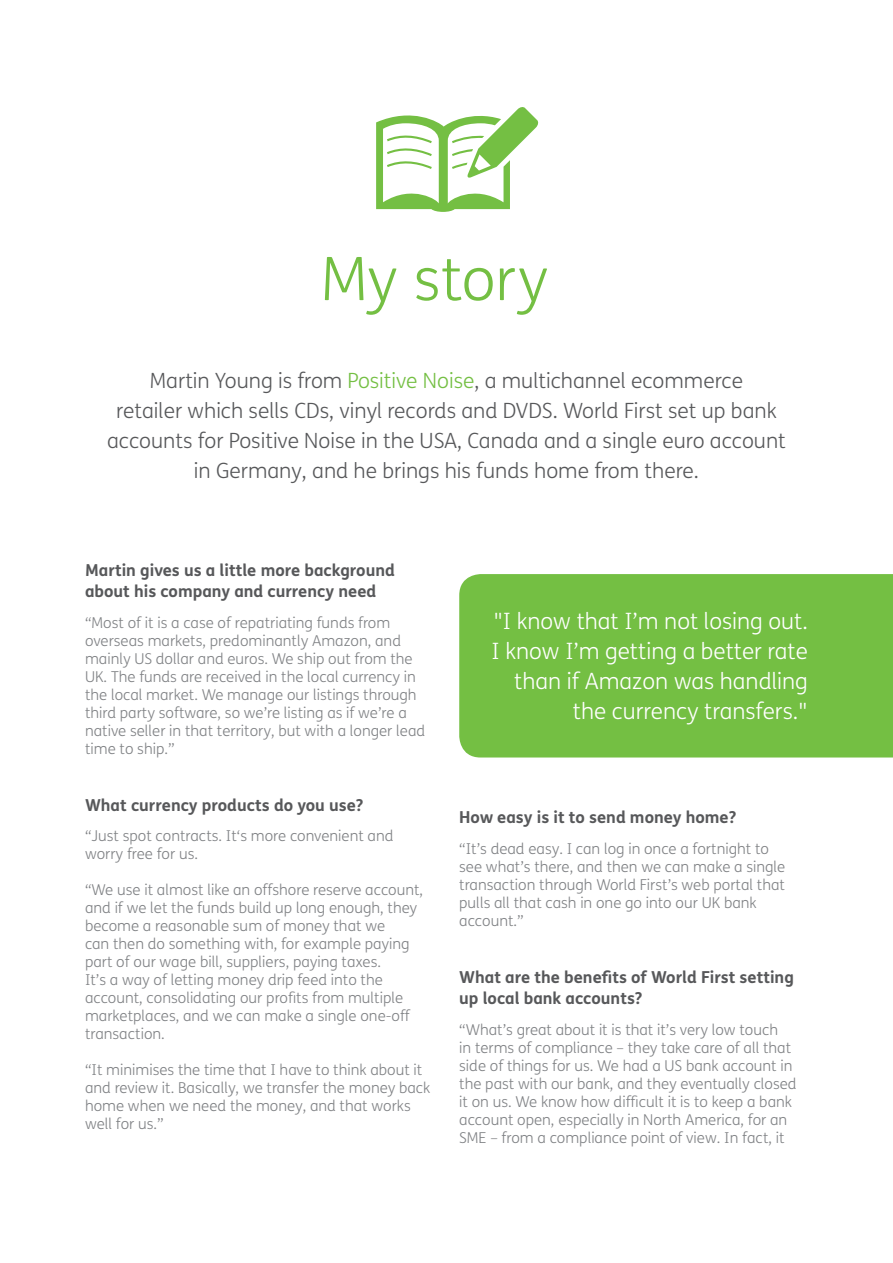
<style>
.page{position:relative;width:893px;height:1263px;background:#fff}
.page>*{position:absolute;margin:0;border:0;box-sizing:border-box;transform-origin:0 0}
.t1{font:300 60px "FS Me";letter-spacing:-.005em;color:#74bf43}
.t2{font:300 22.5px/30px "FS Me";color:#fff;text-align:right}
.t3{font:300 21px/30px "FS Me";color:#57585a;text-align:center}
.t4{font:700 16.5px/21px "FS Me";color:#57585a}
.t5{font:300 15px/18px "FS Me";color:#808285}
.s1{color:#74bf43}
</style>
<div class="page">
<svg style="left:376px;top:107px;width:163px;height:105px"></svg>
<div style="left:459px;top:574px;width:434px;height:183px;background:#74bf43"></div>
<h1 class="t1" style="left:321px;top:238px;width:229px">My story</h1>
<p class="t3" style="left:107px;top:365px;width:680px">Martin Young is from <span class="s1">Positive Noise</span>, a multichannel ecommerce<br>retailer which sells CDs, vinyl records and DVDS. World First set up bank accounts for Positive Noise in the USA, Canada and a single euro account in Germany, and he brings his funds home from there.</p>
<p class="t4" style="left:85px;top:559px;width:311px">Martin gives us a little more background about his company and currency need</p>
<p class="t5" style="left:85px;top:613px;width:342px">“Most of it is a case of repatriating funds from overseas markets, predominantly Amazon, and mainly US dollar and euros. We ship out from the UK. The funds are received in the local currency in the local market. We manage our listings through third party software, so we’re listing as if we’re a native seller in that territory, but with a longer lead time to ship.”</p>
<p class="t4" style="left:85px;top:793px;width:280px">What currency products do you use?</p>
<p class="t5" style="left:85px;top:827px;width:310px">“Just spot contracts. It‘s more convenient and worry free for us.</p>
<p class="t5" style="left:85px;top:881px;width:340px">“We use it almost like an offshore reserve account, and if we let the funds build up long enough, they become a reasonable sum of money that we<br>can then do something with, for example paying part of our wage bill, suppliers, paying taxes.<br>It’s a way of letting money drip feed into the account, consolidating our profits from multiple marketplaces, and we can make a single one-off transaction.</p>
<p class="t5" style="left:85px;top:1061px;width:347px">“It minimises the time that I have to think about it and review it. Basically, we transfer the money back home when we need the money, and that works well for us.”</p>
<h2 class="t2" style="left:492px;top:606px;width:318px">"I know that I’m not losing out.<br>I know I’m getting a better rate than if Amazon was handling the currency transfers."</h2>
<p class="t4" style="left:459px;top:806px;width:278px">How easy is it to send money home?</p>
<p class="t5" style="left:459px;top:839px;width:328px">“It’s dead easy. I can log in once a fortnight to see what’s there, and then we can make a single transaction through World First’s web portal that pulls all that cash in one go into our UK bank account.”</p>
<p class="t4" style="left:459px;top:966px;width:336px">What are the benefits of World First setting up local bank accounts?</p>
<p class="t5" style="left:459px;top:1020px;width:339px">“What’s great about it is that it’s very low touch<br>in terms of compliance – they take care of all that side of things for us. We had a US bank account in the past with our bank, and they eventually closed it on us. We know how difficult it is to keep a bank account open, especially in North America, for an SME – from a compliance point of view. In fact, it</p>
</div>
